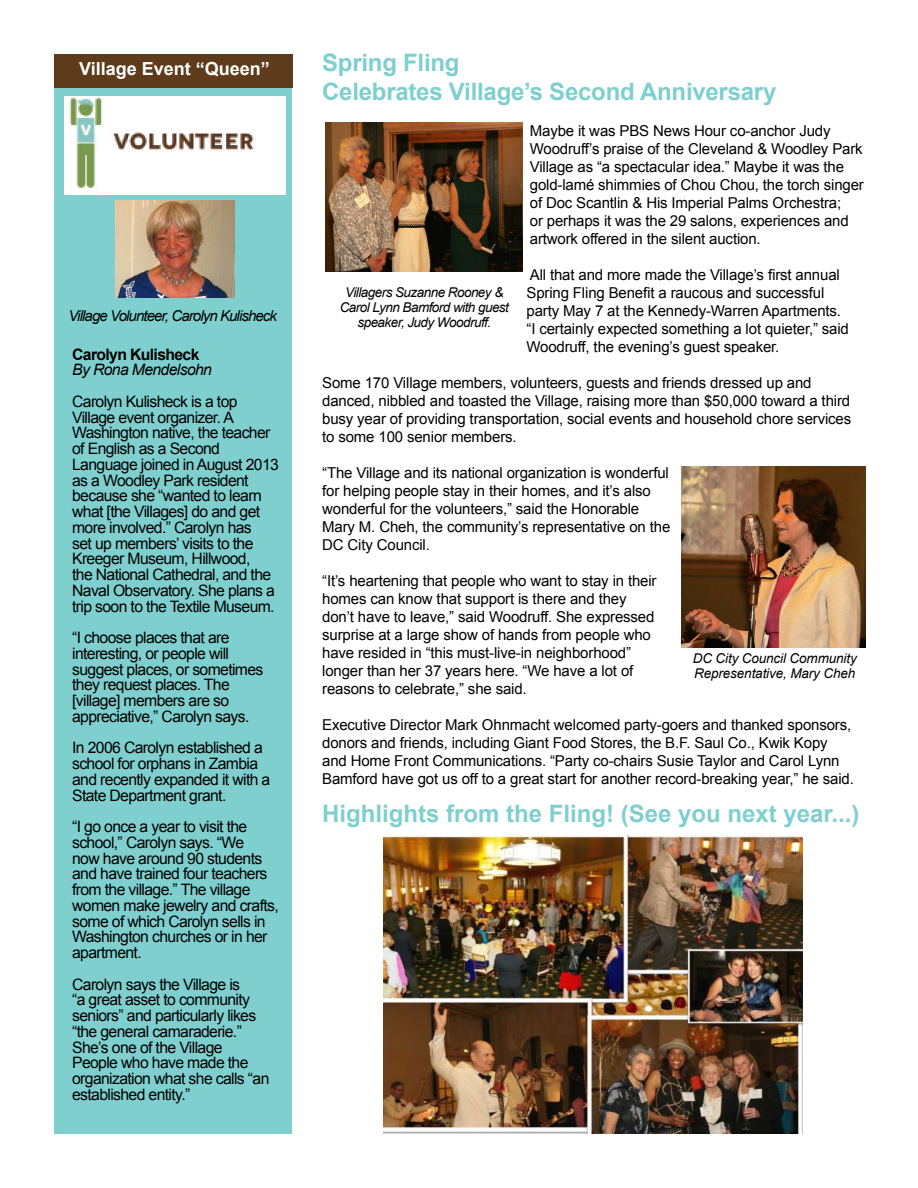
<style>
.page{position:relative;width:918px;height:1188px;background:#fff}
.page>*{position:absolute;margin:0;border:0;box-sizing:border-box;transform-origin:0 0}
.t1{font:700 24px/28.8px "Arial";letter-spacing:-.01em;color:#7fcfcf}
.t2{font:700 18px "Arial";color:#fff}
.t3{font:15.75px/15.8px "Arial";letter-spacing:-.04em;color:#000}
.t4{font:700 15.75px "Arial";letter-spacing:-.04em;color:#000}
.t5{font:italic 15.75px "Arial";letter-spacing:-.04em;color:#000}
.t6{font:15px/18px "Arial";letter-spacing:-.01em;color:#000}
.t7{font:italic 15px "Arial";letter-spacing:-.06em;color:#000}
.t8{font:italic 13.5px/15px "Arial";letter-spacing:-.04em;color:#000;text-align:center}
.t9{font:italic 13.5px/15px "Arial";letter-spacing:-.01em;color:#000}
</style>
<div class="page">
<div style="left:54px;top:54px;width:238px;height:1080px;background:#7fcfcf"></div>
<img style="left:681px;top:467px;width:185px;height:180px">
<img style="left:326px;top:123px;width:197px;height:149px">
<img style="left:384px;top:836px;width:418px;height:298px">
<img style="left:65px;top:97px;width:220px;height:97px">
<img style="left:116px;top:200px;width:118px;height:97px">
<div style="left:54px;top:54px;width:239px;height:34px;background:#5e3b1b"></div>
<p class="t2" style="left:79px;top:57px;width:192px">Village Event “Queen”</p>
<p class="t7" style="left:68px;top:306px;width:210px">Village Volunteer, Carolyn Kulisheck</p>
<p class="t4" style="left:72px;top:344px;width:129px">Carolyn Kulisheck</p>
<p class="t5" style="left:72px;top:360px;width:141px">By Rona Mendelsohn</p>
<p class="t3" style="left:72px;top:394px;width:208px">Carolyn Kulisheck is a top<br>Village event organizer. A<br>Washington native, the teacher of English as a Second<br>Language joined in August 2013 as a Woodley Park resident because she “wanted to learn what [the Villages] do and get more involved.” Carolyn has<br>set up members’ visits to the<br>Kreeger Museum, Hillwood,<br>the National Cathedral, and the<br>Naval Observatory. She plans a trip soon to the Textile Museum.</p>
<p class="t3" style="left:72px;top:630px;width:193px">“I choose places that are interesting, or people will suggest places, or sometimes they request places. The [village] members are so appreciative,” Carolyn says.</p>
<p class="t3" style="left:72px;top:740px;width:200px">In 2006 Carolyn established a school for orphans in Zambia and recently expanded it with a<br>State Department grant.</p>
<p class="t3" style="left:72px;top:819px;width:208px">“I go once a year to visit the school,” Carolyn says. “We<br>now have around 90 students and have trained four teachers from the village.” The village women make jewelry and crafts, some of which Carolyn sells in<br>Washington churches or in her apartment.</p>
<p class="t3" style="left:72px;top:976px;width:199px">Carolyn says the Village is<br>“a great asset to community seniors” and particularly likes “the general camaraderie.”<br>She’s one of the Village<br>People who have made the organization what she calls “an established entity.”</p>
<h1 class="t1" style="left:322px;top:49px;width:456px">Spring Fling<br>Celebrates Village’s Second Anniversary</h1>
<p class="t6" style="left:530px;top:122px;width:336px">Maybe it was PBS News Hour co-anchor Judy Woodruff’s praise of the Cleveland &amp; Woodley Park Village as “a spectacular idea.” Maybe it was the gold-lamé shimmies of Chou Chou, the torch singer of Doc Scantlin &amp; His Imperial Palms Orchestra;<br>or perhaps it was the 29 salons, experiences and artwork offered in the silent auction.</p>
<p class="t6" style="left:526px;top:266px;width:324px">All that and more made the Village’s first annual Spring Fling Benefit a raucous and successful party May 7 at the Kennedy-Warren Apartments. “I certainly expected something a lot quieter,” said Woodruff, the evening’s guest speaker.</p>
<p class="t6" style="left:322px;top:374px;width:531px">Some 170 Village members, volunteers, guests and friends dressed up and danced, nibbled and toasted the Village, raising more than $50,000 toward a third busy year of providing transportation, social events and household chore services to some 100 senior members.</p>
<p class="t6" style="left:322px;top:464px;width:350px">“The Village and its national organization is wonderful for helping people stay in their homes, and it’s also wonderful for the volunteers,” said the Honorable Mary M. Cheh, the community’s representative on the DC City Council.</p>
<p class="t6" style="left:322px;top:572px;width:336px">“It’s heartening that people who want to stay in their homes can know that support is there and they don’t have to leave,” said Woodruff. She expressed surprise at a large show of hands from people who have resided in “this must-live-in neighborhood” longer than her 37 years here. “We have a lot of reasons to celebrate,” she said.</p>
<p class="t6" style="left:322px;top:716px;width:533px">Executive Director Mark Ohnmacht welcomed party-goers and thanked sponsors, donors and friends, including Giant Food Stores, the B.F. Saul Co., Kwik Kopy and Home Front Communications. “Party co-chairs Susie Taylor and Carol Lynn Bamford have got us off to a great start for another record-breaking year,” he said.</p>
<h1 class="t1" style="left:322px;top:800px;width:539px">Highlights from the Fling! (See you next year...)</h1>
<p class="t8" style="left:340px;top:285px;width:171px">Villagers Suzanne Rooney &amp;<br>Carol Lynn Bamford with guest speaker, Judy Woodruff.</p>
<p class="t9" style="left:693px;top:651px;width:166px">DC City Council Community<br>Representative, Mary Cheh</p>
</div>
